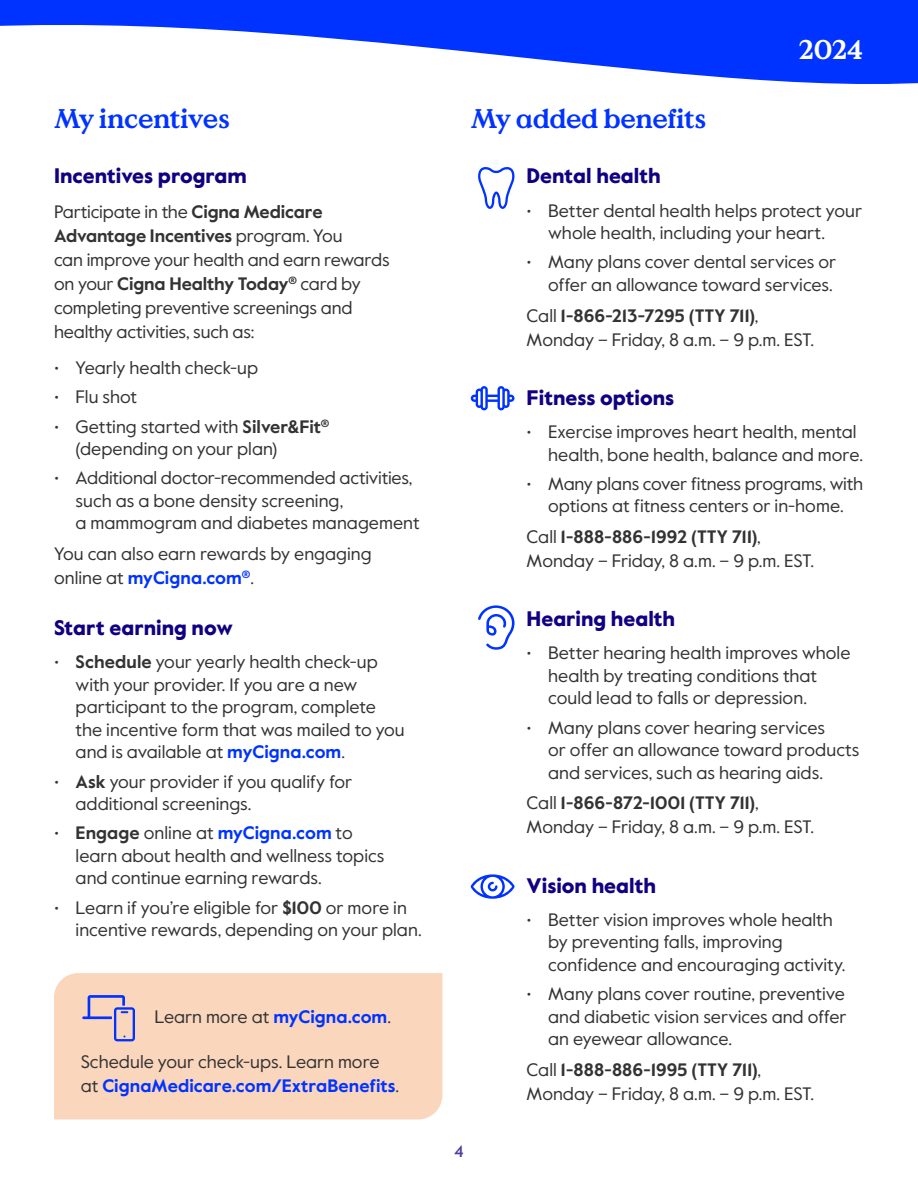
<style>
.page{position:relative;width:918px;height:1188px;background:#fff}
.page>*{position:absolute;margin:0;border:0;box-sizing:border-box;transform-origin:0 0}
.t1{font:700 27px "Value Serif Pro";letter-spacing:-.02em;color:#03f}
.t2{font:700 27px "Value Serif Pro";color:#fff}
.t3{font:900 21px "Value Sans Pro";color:#110081}
.t4{font:18px/22.5px "Value Sans Pro";color:#333}
.t5{font:500 16.5px "Value Sans Pro";color:#4d40a0}
.s1{font-weight:700}
.s2{font-weight:700;color:#03f}
</style>
<div class="page">
<svg style="left:0;top:0;width:918px;height:84px;fill:#03f"></svg>
<div style="left:54px;top:973px;width:388px;height:146px;background:#fad6bd"></div>
<svg style="left:82px;top:995px;width:53px;height:46px;background:#c8b5ca"></svg>
<svg style="left:478px;top:167px;width:37px;height:42px"></svg>
<svg style="left:471px;top:386px;width:44px;height:24px"></svg>
<svg style="left:478px;top:605px;width:37px;height:45px"></svg>
<svg style="left:471px;top:874px;width:44px;height:25px"></svg>
<h1 class="t1" style="left:54px;top:102px;width:177px">My incentives</h1>
<p class="t3" style="left:54px;top:163px;width:194px">Incentives program</p>
<p class="t4" style="left:54px;top:200px;width:337px;line-height:24px">Participate in the <span class="s1">Cigna Medicare Advantage Incentives</span> program. You<br>can improve your health and earn rewards on your <span class="s1">Cigna Healthy Today</span><sup>®</sup> card by completing preventive screenings and healthy activities, such as:</p>
<p class="t4" style="left:54px;top:357px;width:206px">• Yearly health check-up</p>
<p class="t4" style="left:54px;top:386px;width:85px">• Flu shot</p>
<p class="t4" style="left:76px;top:415px;width:255px;text-indent:-22px">• Getting started with <span class="s1">Silver&amp;Fit</span><sup>® </sup>(depending on your plan)</p>
<p class="t4" style="left:76px;top:467px;width:346px;text-indent:-22px">• Additional doctor-recommended activities, such as a bone density screening,<br>a mammogram and diabetes management</p>
<p class="t4" style="left:54px;top:542px;width:319px;line-height:24px">You can also earn rewards by engaging online at <span class="s2">myCigna.com</span><sup>®</sup> .</p>
<p class="t3" style="left:54px;top:615px;width:180px">Start earning now</p>
<p class="t4" style="left:76px;top:651px;width:331px;text-indent:-22px">• <span class="s1">Schedule</span> your yearly health check-up with your provider. If you are a new participant to the program, complete the incentive form that was mailed to you and is available at <span class="s2">myCigna.com</span>.</p>
<p class="t4" style="left:76px;top:770px;width:278px;text-indent:-22px">• <span class="s1">Ask</span> your provider if you qualify for additional screenings.</p>
<p class="t4" style="left:76px;top:822px;width:310px;text-indent:-22px">• <span class="s1">Engage</span> online at <span class="s2">myCigna.com</span> to learn about health and wellness topics and continue earning rewards.</p>
<p class="t4" style="left:76px;top:896px;width:348px;text-indent:-22px">• Learn if you’re eligible for <span class="s1">$100</span> or more in incentive rewards, depending on your plan.</p>
<p class="t4" style="left:154px;top:1006px;width:238px">Learn more at <span class="s2">myCigna.com</span>.</p>
<p class="t4" style="left:81px;top:1050px;width:320px;line-height:24px">Schedule your check-ups. Learn more at <span class="s2">CignaMedicare.com/ExtraBenefits</span>.</p>
<h1 class="t2" style="left:799px;top:34px;width:66px">2024</h1>
<p class="t1" style="left:471px;top:102px;width:237px">My added benefits</p>
<p class="t3" style="left:527px;top:163px;width:136px">Dental health</p>
<p class="t4" style="left:548px;top:199px;width:316px;text-indent:-22px">• Better dental health helps protect your whole health, including your heart.</p>
<p class="t4" style="left:527px;top:251px;width:311px;text-align:right">• Many plans cover dental services or offer an allowance toward services.</p>
<p class="t4" style="left:527px;top:304px;width:289px;line-height:24px">Call <span class="s1">1-866-213-7295 (TTY 711)</span>,<br>Monday – Friday, 8 a.m. – 9 p.m. EST.</p>
<p class="t3" style="left:527px;top:385px;width:149px">Fitness options</p>
<p class="t4" style="left:548px;top:421px;width:316px;text-indent:-22px">• Exercise improves heart health, mental health, bone health, balance and more.</p>
<p class="t4" style="left:527px;top:473px;width:338px;text-align:center">• Many plans cover fitness programs, with options at fitness centers or in-home.</p>
<p class="t4" style="left:527px;top:525px;width:289px;line-height:24px">Call <span class="s1">1-888-886-1992 (TTY 711)</span>,<br>Monday – Friday, 8 a.m. – 9 p.m. EST.</p>
<p class="t3" style="left:527px;top:606px;width:150px">Hearing health</p>
<p class="t4" style="left:548px;top:642px;width:304px;text-indent:-22px">• Better hearing health improves whole health by treating conditions that could lead to falls or depression.</p>
<p class="t4" style="left:548px;top:716px;width:313px;text-indent:-22px">• Many plans cover hearing services<br>or offer an allowance toward products and services, such as hearing aids.</p>
<p class="t4" style="left:527px;top:791px;width:289px;line-height:24px">Call <span class="s1">1-866-872-1001 (TTY 711)</span>,<br>Monday – Friday, 8 a.m. – 9 p.m. EST.</p>
<p class="t3" style="left:527px;top:873px;width:131px">Vision health</p>
<p class="t4" style="left:548px;top:909px;width:299px;text-indent:-22px">• Better vision improves whole health by preventing falls, improving confidence and encouraging activity.</p>
<p class="t4" style="left:548px;top:983px;width:300px;text-align:justify;text-indent:-22px">• Many plans cover routine, preventive and diabetic vision services and offer an eyewear allowance.</p>
<p class="t4" style="left:527px;top:1058px;width:289px;line-height:24px">Call <span class="s1">1-888-886-1995 (TTY 711)</span>,<br>Monday – Friday, 8 a.m. – 9 p.m. EST.</p>
<p class="t5" style="left:454px;top:1141px;width:11px">4</p>
</div>
